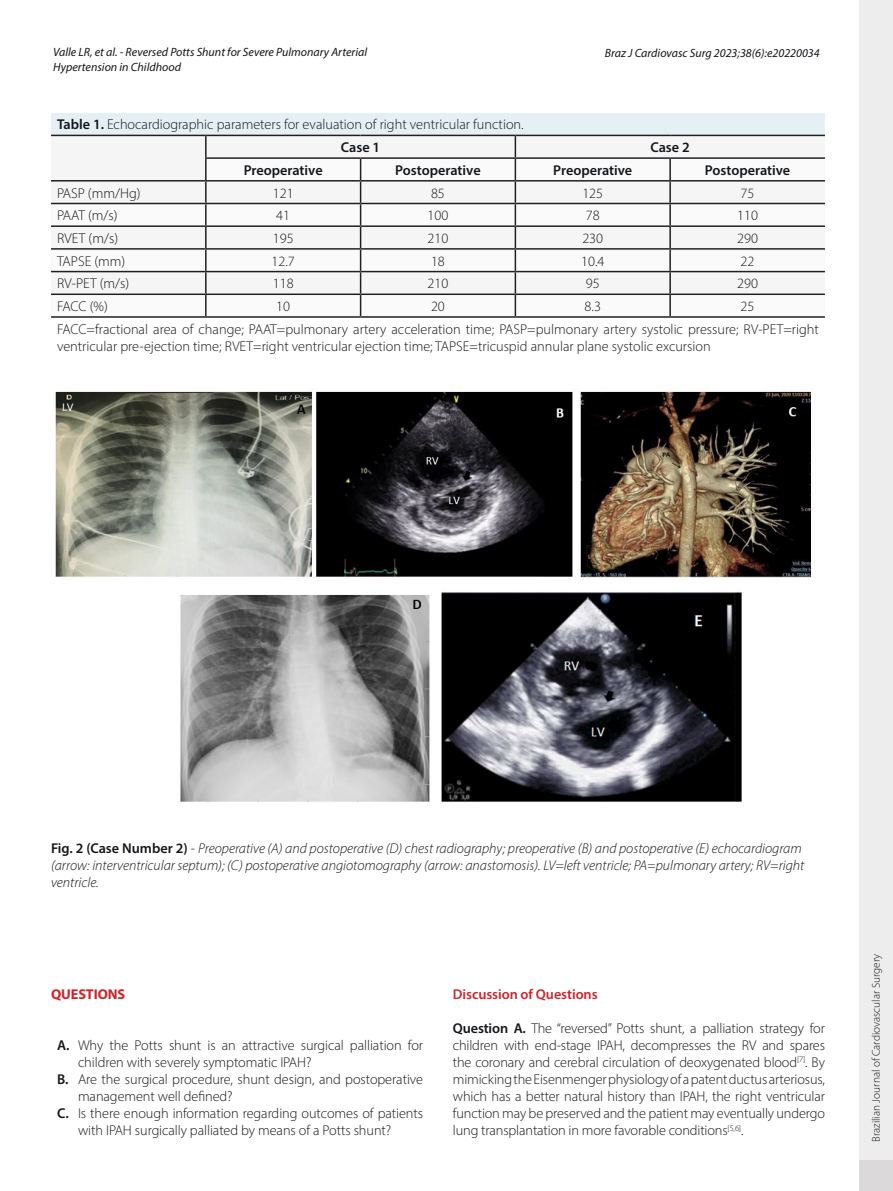
<style>
.page{position:relative;width:893px;height:1191px;background:#fff}
.page>*{position:absolute;margin:0;border:0;box-sizing:border-box;transform-origin:0 0}
.Texto__s{font:300 14.25px/17.1px "Myriad Pro";letter-spacing:-.005em;color:#13161a}
.t1{font:italic 300 14.25px/17.1px "Myriad Pro";color:#13161a}
.Texto__s-2{font:600 14.25px "Myriad Pro";color:#13161a}
.Texto__s-3{font:600 14.25px "Myriad Pro";letter-spacing:-.005em;color:#d1232a}
.Texto__s-4{font:700 14.25px "Myriad Pro";letter-spacing:-.005em;color:#d1232a}
.t2{font:italic 12px/14.4px "Myriad Pro";color:#13161a}
.t3{font:300 11.25px "Myriad Pro";color:#13161a}
.s1{font-weight:600}
.s2{font-weight:600;font-style:normal}
.s3{font-style:normal}
</style>
<div class="page">
<hr style="left:0;top:1161px;width:1px;height:30px;background:#dbd9da">
<div style="left:859px;top:0;width:34px;height:1189px;background:#ededed"></div>
<div style="left:859px;top:1160px;width:34px;height:31px;background:#dbd9da"></div>
<div style="left:51px;top:113px;width:774px;height:22px;background:#e4f0f5"></div>
<hr style="left:51px;top:135px;width:155px;height:1px;background:#231f20">
<hr style="left:206px;top:135px;width:155px;height:1px;background:#231f20">
<hr style="left:361px;top:135px;width:154px;height:1px;background:#231f20">
<hr style="left:515px;top:135px;width:155px;height:1px;background:#231f20">
<hr style="left:670px;top:135px;width:155px;height:1px;background:#231f20">
<svg style="left:51px;top:136px;width:774px;height:180px"></svg>
<hr style="left:670px;top:293px;width:155px;height:2px;background:#231f20">
<hr style="left:669px;top:295px;width:2px;height:21px;background:#231f20">
<hr style="left:51px;top:316px;width:155px;height:2px;background:#231f20">
<hr style="left:206px;top:316px;width:155px;height:2px;background:#231f20">
<hr style="left:361px;top:316px;width:154px;height:2px;background:#231f20">
<hr style="left:515px;top:316px;width:155px;height:2px;background:#231f20">
<hr style="left:670px;top:316px;width:155px;height:2px;background:#231f20">
<img style="left:55px;top:391px;width:757px;height:411px">
<p class="t2" style="left:53px;top:45px;width:315px">Valle LR, et al. - Reversed Potts Shunt for Severe Pulmonary Arterial<br>Hypertension in Childhood</p>
<p class="t2" style="left:605px;top:45px;width:216px">Braz J Cardiovasc Surg 2023;38(6):e20220034</p>
<p class="Texto__s" style="left:57px;top:116px;width:468px"><span class="s1">Table 1.</span> Echocardiographic parameters for evaluation of right ventricular function.</p>
<p class="Texto__s-2" style="left:341px;top:138px;width:41px">Case 1</p>
<p class="Texto__s-2" style="left:650px;top:138px;width:41px">Case 2</p>
<p class="Texto__s-2" style="left:244px;top:161px;width:80px">Preoperative</p>
<p class="Texto__s-2" style="left:395px;top:161px;width:87px">Postoperative</p>
<p class="Texto__s-2" style="left:553px;top:161px;width:80px">Preoperative</p>
<p class="Texto__s-2" style="left:705px;top:161px;width:87px">Postoperative</p>
<p class="Texto__s" style="left:57px;top:184px;width:85px">PASP (mm/Hg)</p>
<p class="Texto__s" style="left:273px;top:184px;width:22px">121</p>
<p class="Texto__s" style="left:431px;top:184px;width:15px">85</p>
<p class="Texto__s" style="left:582px;top:184px;width:22px">125</p>
<p class="Texto__s" style="left:741px;top:184px;width:15px">75</p>
<p class="Texto__s" style="left:57px;top:207px;width:62px">PAAT (m/s)</p>
<p class="Texto__s" style="left:276px;top:207px;width:15px">41</p>
<p class="Texto__s" style="left:428px;top:207px;width:22px">100</p>
<p class="Texto__s" style="left:586px;top:207px;width:15px">78</p>
<p class="Texto__s" style="left:737px;top:207px;width:22px">110</p>
<p class="Texto__s" style="left:57px;top:229px;width:63px">RVET (m/s)</p>
<p class="Texto__s" style="left:273px;top:229px;width:22px">195</p>
<p class="Texto__s" style="left:428px;top:229px;width:22px">210</p>
<p class="Texto__s" style="left:582px;top:229px;width:22px">230</p>
<p class="Texto__s" style="left:737px;top:229px;width:22px">290</p>
<p class="Texto__s" style="left:57px;top:252px;width:70px">TAPSE (mm)</p>
<p class="Texto__s" style="left:272px;top:252px;width:25px">12.7</p>
<p class="Texto__s" style="left:431px;top:252px;width:15px">18</p>
<p class="Texto__s" style="left:581px;top:252px;width:25px">10.4</p>
<p class="Texto__s" style="left:741px;top:252px;width:15px">22</p>
<p class="Texto__s" style="left:57px;top:275px;width:74px">RV-PET (m/s)</p>
<p class="Texto__s" style="left:273px;top:275px;width:22px">118</p>
<p class="Texto__s" style="left:428px;top:275px;width:22px">210</p>
<p class="Texto__s" style="left:586px;top:275px;width:15px">95</p>
<p class="Texto__s" style="left:737px;top:275px;width:22px">290</p>
<p class="Texto__s" style="left:57px;top:297px;width:52px">FACC (%)</p>
<p class="Texto__s" style="left:276px;top:297px;width:15px">10</p>
<p class="Texto__s" style="left:431px;top:297px;width:15px">20</p>
<p class="Texto__s" style="left:585px;top:297px;width:18px">8.3</p>
<p class="Texto__s" style="left:741px;top:297px;width:15px">25</p>
<p class="Texto__s" style="left:57px;top:320px;width:763px">FACC=fractional area of change; PAAT=pulmonary artery acceleration time; PASP=pulmonary artery systolic pressure; RV-PET=right ventricular pre-ejection time; RVET=right ventricular ejection time; TAPSE=tricuspid annular plane systolic excursion</p>
<p class="t1" style="left:51px;top:839px;width:755px"><span class="s2">Fig. 2 (Case Number 2)</span> <span class="s3">-</span> Preoperative (A) and postoperative (D) chest radiography; preoperative (B) and postoperative (E) echocardiogram (arrow: interventricular septum); (C) postoperative angiotomography (arrow: anastomosis). LV=left ventricle; PA=pulmonary artery; RV=right ventricle.</p>
<p class="Texto__s-4" style="left:51px;top:984px;width:76px">QUESTIONS</p>
<p class="Texto__s" style="left:78px;top:1036px;width:347px;text-indent:-21px"><span class="s1">A.</span> Why the Potts shunt is an attractive surgical palliation for children with severely symptomatic IPAH?</p>
<p class="Texto__s" style="left:78px;top:1070px;width:347px;text-indent:-21px"><span class="s1">B.</span> Are the surgical procedure, shunt design, and postoperative management well defined?</p>
<p class="Texto__s" style="left:78px;top:1104px;width:347px;text-indent:-21px"><span class="s1">C.</span> Is there enough information regarding outcomes of patients with IPAH surgically palliated by means of a Potts shunt?</p>
<p class="Texto__s-3" style="left:453px;top:984px;width:146px">Discussion of Questions</p>
<p class="Texto__s" style="left:453px;top:1019px;width:374px;text-align:justify"><span class="s1">Question A.</span> The “reversed” Potts shunt, a palliation strategy for children with end-stage IPAH, decompresses the RV and spares the coronary and cerebral circulation of deoxygenated blood<sup>[7]</sup>. By mimicking the Eisenmenger physiology of a patent ductus arteriosus, which has a better natural history than IPAH, the right ventricular function may be preserved and the patient may eventually undergo lung transplantation in more favorable conditions<sup>[5,6]</sup>.</p>
<p class="t3" style="left:869px;top:1142px;width:190px;rotate:-90deg">Brazilian Journal of Cardiovascular Surgery</p>
</div>
